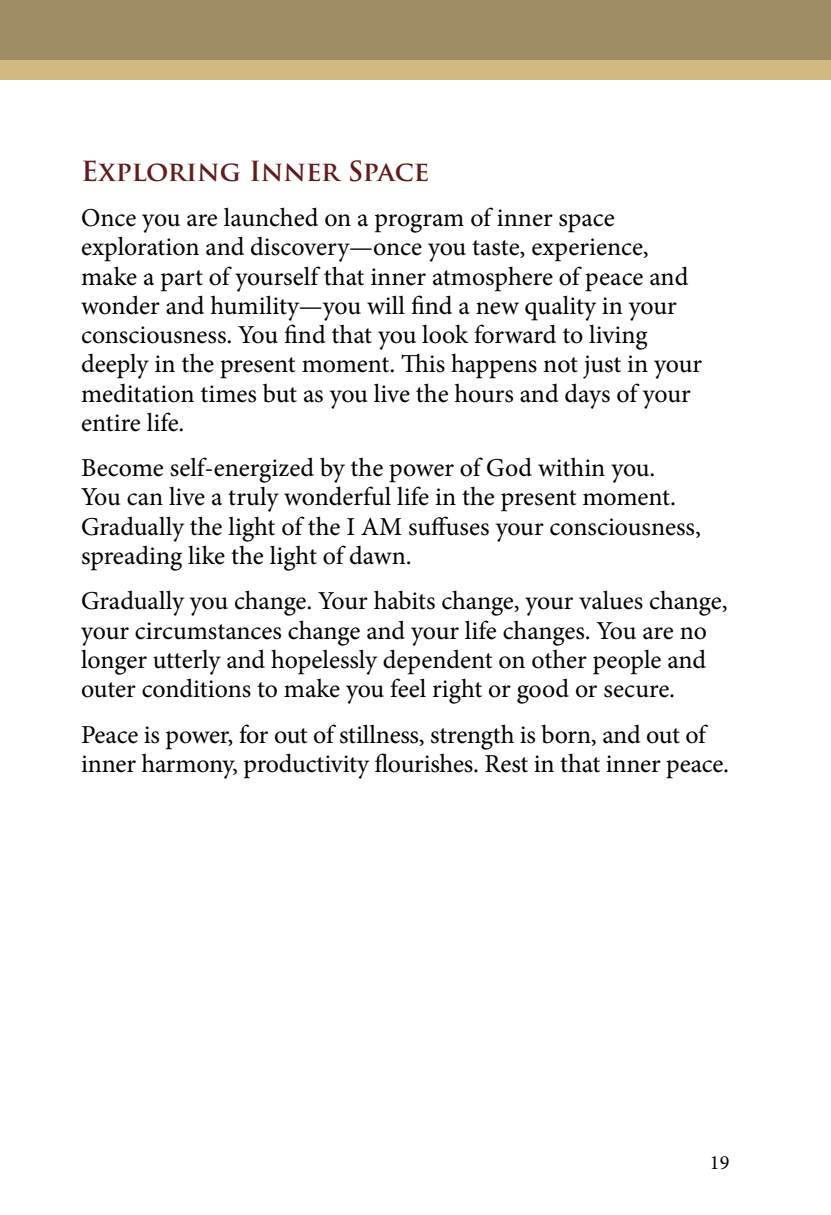
<style>
.page{position:relative;width:831px;height:1215px;background:#fff}
.page>*{position:absolute;margin:0;border:0;box-sizing:border-box;transform-origin:0 0}
.t1{font:700 27px "Trajan Pro";color:#631c1c}
.t2{font:25.88px/29.2px "Minion Pro";letter-spacing:-.005em;color:#000}
.t3{font:20.25px "Minion Pro";color:#000}
</style>
<div class="page">
<div style="left:0;top:0;width:830px;height:61px;background:#9f8d63"></div>
<div style="left:0;top:61px;width:830px;height:19px;background:#d1b982"></div>
<p class="t1" style="left:81px;top:154px;width:350px">Exploring Inner Space</p>
<p class="t2" style="left:81px;top:203px;width:622px">Once you are launched on a program of inner space exploration and discovery—once you taste, experience, make a part of yourself that inner atmosphere of peace and wonder and humility—you will find a new quality in your consciousness. You find that you look forward to living deeply in the present moment. This happens not just in your meditation times but as you live the hours and days of your entire life.</p>
<p class="t2" style="left:81px;top:453px;width:621px">Become self-energized by the power of God within you.<br>You can live a truly wonderful life in the present moment.<br>Gradually the light of the I AM suffuses your consciousness, spreading like the light of dawn.</p>
<p class="t2" style="left:81px;top:587px;width:647px">Gradually you change. Your habits change, your values change, your circumstances change and your life changes. You are no longer utterly and hopelessly dependent on other people and outer conditions to make you feel right or good or secure.</p>
<p class="t2" style="left:81px;top:720px;width:649px">Peace is power, for out of stillness, strength is born, and out of inner harmony, productivity flourishes. Rest in that inner peace.</p>
<p class="t3" style="left:709px;top:1149px;width:21px">19</p>
</div>
